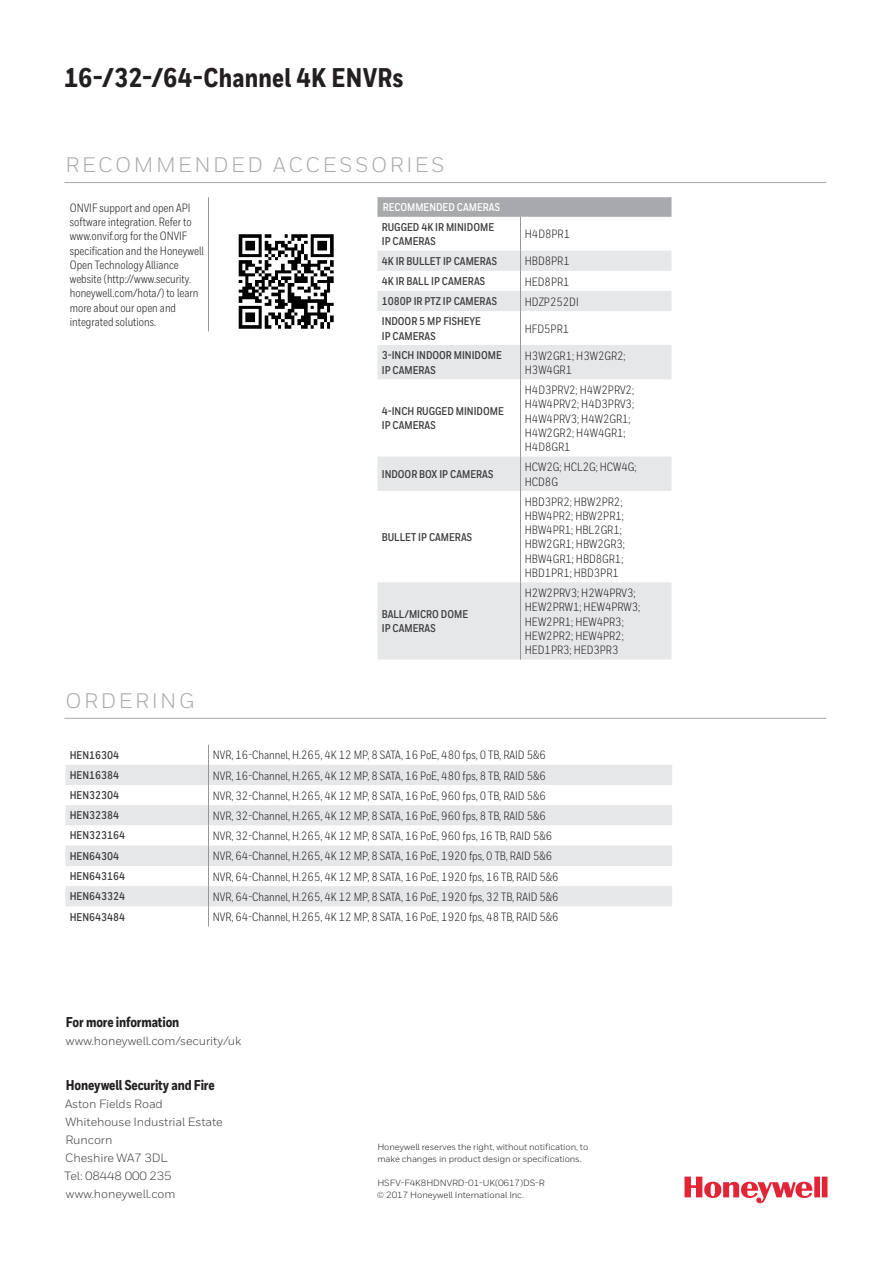
<style>
.page{position:relative;width:893px;height:1263px;background:#fff}
.page>*{position:absolute;margin:0;border:0;box-sizing:border-box;transform-origin:0 0}
.Datasheet__Specifica{font:800 27px "Honeywell Cond";letter-spacing:.01em;color:#231f20}
.Datasheet__Sidebar_H{font:21px "Honeywell Sans";letter-spacing:.12em;color:#a8a9ad}
.Cover__Address_Block{font:800 14.25px "Honeywell Cond";letter-spacing:-.01em;color:#231f20}
.Table__Body{font:12px/14.2px "Honeywell Cond";color:#231f20}
.Cover__Address_Block-2{font:12px "Honeywell Sans";letter-spacing:-.01em;color:#3e3e3f}
.Table__Body__Bold__A{font:700 11.25px/14.2px "Honeywell Cond";color:#3e3e3f}
.Table__Header__All_C{font:700 11.25px "Honeywell Cond";color:#fff}
.Cover__Copyright{font:9px/12px "Honeywell Sans";letter-spacing:-.01em;color:#231f20}
</style>
<div class="page">
<svg style="left:684px;top:1176px;width:143px;height:27px"></svg>
<hr style="left:208px;top:197px;width:1px;height:134px;background:#939598">
<svg style="left:377px;top:197px;width:294px;height:20px;background:#a9aaae"></svg>
<svg style="left:377px;top:251px;width:294px;height:408px"></svg>
<hr style="left:520px;top:217px;width:1px;height:34px;background:#939598">
<svg style="left:520px;top:251px;width:1px;height:60px"></svg>
<hr style="left:520px;top:311px;width:1px;height:34px;background:#939598">
<hr style="left:520px;top:345px;width:1px;height:34px;background:#939598">
<hr style="left:520px;top:379px;width:1px;height:77px;background:#939598">
<hr style="left:520px;top:456px;width:1px;height:35px;background:#939598">
<hr style="left:520px;top:491px;width:1px;height:91px;background:#939598">
<hr style="left:520px;top:582px;width:1px;height:77px;background:#939598">
<svg style="left:65px;top:765px;width:607px;height:141px;fill:#e6e7e9"></svg>
<svg style="left:208px;top:745px;width:1px;height:181px"></svg>
<img style="left:238px;top:234px;width:96px;height:95px">
<hr style="left:64px;top:718px;width:762px;height:1px;background:#a8a9ad">
<hr style="left:64px;top:182px;width:762px;height:1px;background:#a8a9ad">
<p class="Datasheet__Specifica" style="left:64px;top:61px;width:341px">16-/32-/64-Channel 4K ENVRs</p>
<p class="Datasheet__Sidebar_H" style="left:65px;top:152px;width:380px">RECOMMENDED ACCESSORIES</p>
<p class="Table__Body" style="left:70px;top:201px;width:136px">ONVIF support and open API software integration. Refer to www.onvif.org for the ONVIF specification and the Honeywell<br>Open Technology Alliance website (http://www.security. honeywell.com/hota/) to learn more about our open and integrated solutions.</p>
<p class="Table__Header__All_C" style="left:383px;top:201px;width:119px">RECOMMENDED CAMERAS</p>
<p class="Table__Body__Bold__A" style="left:382px;top:220px;width:114px">RUGGED 4K IR MINIDOME<br>IP CAMERAS</p>
<p class="Table__Body" style="left:525px;top:227px;width:47px">H4D8PR1</p>
<p class="Table__Body__Bold__A" style="left:382px;top:254px;width:117px">4K IR BULLET IP CAMERAS</p>
<p class="Table__Body" style="left:525px;top:254px;width:46px">HBD8PR1</p>
<p class="Table__Body__Bold__A" style="left:382px;top:274px;width:105px">4K IR BALL IP CAMERAS</p>
<p class="Table__Body" style="left:525px;top:274px;width:46px">HED8PR1</p>
<p class="Table__Body__Bold__A" style="left:382px;top:295px;width:117px">1080P IR PTZ IP CAMERAS</p>
<p class="Table__Body" style="left:525px;top:294px;width:55px">HDZP252DI</p>
<p class="Table__Body__Bold__A" style="left:382px;top:314px;width:101px">INDOOR 5 MP FISHEYE<br>IP CAMERAS</p>
<p class="Table__Body" style="left:525px;top:321px;width:46px">HFD5PR1</p>
<p class="Table__Body__Bold__A" style="left:382px;top:349px;width:122px">3-INCH INDOOR MINIDOME<br>IP CAMERAS</p>
<p class="Table__Body" style="left:525px;top:348px;width:102px">H3W2GR1; H3W2GR2;<br>H3W4GR1</p>
<p class="Table__Body__Bold__A" style="left:382px;top:404px;width:124px">4-INCH RUGGED MINIDOME<br>IP CAMERAS</p>
<p class="Table__Body" style="left:525px;top:383px;width:111px">H4D3PRV2; H4W2PRV2;<br>H4W4PRV2; H4D3PRV3;<br>H4W4PRV3; H4W2GR1;<br>H4W2GR2; H4W4GR1;<br>H4D8GR1</p>
<p class="Table__Body__Bold__A" style="left:382px;top:467px;width:113px">INDOOR BOX IP CAMERAS</p>
<p class="Table__Body" style="left:525px;top:460px;width:113px">HCW2G; HCL2G; HCW4G;<br>HCD8G</p>
<p class="Datasheet__Sidebar_H" style="left:65px;top:688px;width:130px">ORDERING</p>
<p class="Table__Body__Bold__A" style="left:382px;top:530px;width:92px">BULLET IP CAMERAS</p>
<p class="Table__Body__Bold__A" style="left:382px;top:607px;width:88px">BALL/MICRO DOME<br>IP CAMERAS</p>
<p class="Table__Body" style="left:525px;top:494px;width:102px">HBD3PR2; HBW2PR2;<br>HBW4PR2; HBW2PR1;<br>HBW4PR1; HBL2GR1;<br>HBW2GR1; HBW2GR3;<br>HBW4GR1; HBD8GR1;<br>HBD1PR1; HBD3PR1</p>
<p class="Table__Body" style="left:525px;top:586px;width:117px">H2W2PRV3; H2W4PRV3;<br>HEW2PRW1; HEW4PRW3;<br>HEW2PR1; HEW4PR3;<br>HEW2PR2; HEW4PR2;<br>HED1PR3; HED3PR3</p>
<p class="Table__Body__Bold__A" style="left:70px;top:748px;width:51px">HEN16304</p>
<p class="Table__Body" style="left:213px;top:748px;width:335px">NVR, 16-Channel, H.265, 4K 12 MP, 8 SATA, 16 PoE, 480 fps, 0 TB, RAID 5&amp;6</p>
<p class="Table__Body__Bold__A" style="left:70px;top:768px;width:51px">HEN16384</p>
<p class="Table__Body" style="left:213px;top:768px;width:335px">NVR, 16-Channel, H.265, 4K 12 MP, 8 SATA, 16 PoE, 480 fps, 8 TB, RAID 5&amp;6</p>
<p class="Table__Body__Bold__A" style="left:70px;top:788px;width:51px">HEN32304</p>
<p class="Table__Body" style="left:213px;top:788px;width:335px">NVR, 32-Channel, H.265, 4K 12 MP, 8 SATA, 16 PoE, 960 fps, 0 TB, RAID 5&amp;6</p>
<p class="Table__Body__Bold__A" style="left:70px;top:808px;width:51px">HEN32384</p>
<p class="Table__Body" style="left:213px;top:809px;width:335px">NVR, 32-Channel, H.265, 4K 12 MP, 8 SATA, 16 PoE, 960 fps, 8 TB, RAID 5&amp;6</p>
<p class="Table__Body__Bold__A" style="left:70px;top:829px;width:57px">HEN323164</p>
<p class="Table__Body" style="left:213px;top:829px;width:341px">NVR, 32-Channel, H.265, 4K 12 MP, 8 SATA, 16 PoE, 960 fps, 16 TB, RAID 5&amp;6</p>
<p class="Table__Body__Bold__A" style="left:70px;top:849px;width:51px">HEN64304</p>
<p class="Table__Body" style="left:213px;top:849px;width:341px">NVR, 64-Channel, H.265, 4K 12 MP, 8 SATA, 16 PoE, 1920 fps, 0 TB, RAID 5&amp;6</p>
<p class="Table__Body__Bold__A" style="left:70px;top:869px;width:57px">HEN643164</p>
<p class="Table__Body" style="left:213px;top:869px;width:347px">NVR, 64-Channel, H.265, 4K 12 MP, 8 SATA, 16 PoE, 1920 fps, 16 TB, RAID 5&amp;6</p>
<p class="Table__Body__Bold__A" style="left:70px;top:890px;width:57px">HEN643324</p>
<p class="Table__Body" style="left:213px;top:890px;width:347px">NVR, 64-Channel, H.265, 4K 12 MP, 8 SATA, 16 PoE, 1920 fps, 32 TB, RAID 5&amp;6</p>
<p class="Table__Body__Bold__A" style="left:70px;top:910px;width:57px">HEN643484</p>
<p class="Table__Body" style="left:213px;top:910px;width:347px">NVR, 64-Channel, H.265, 4K 12 MP, 8 SATA, 16 PoE, 1920 fps, 48 TB, RAID 5&amp;6</p>
<p class="Cover__Address_Block" style="left:66px;top:1013px;width:115px">For more information</p>
<p class="Cover__Address_Block-2" style="left:66px;top:1033px;width:177px">www.honeywell.com/security/uk</p>
<p class="Cover__Address_Block" style="left:66px;top:1076px;width:150px">Honeywell Security and Fire</p>
<p class="Cover__Address_Block-2" style="left:65px;top:1096px;width:99px">Aston Fields Road</p>
<p class="Cover__Address_Block-2" style="left:66px;top:1114px;width:159px">Whitehouse Industrial Estate</p>
<p class="Cover__Address_Block-2" style="left:65px;top:1132px;width:49px">Runcorn</p>
<p class="Cover__Address_Block-2" style="left:65px;top:1150px;width:104px">Cheshire WA7 3DL</p>
<p class="Cover__Address_Block-2" style="left:64px;top:1168px;width:109px">Tel: 08448 000 235</p>
<p class="Cover__Address_Block-2" style="left:66px;top:1186px;width:111px">www.honeywell.com</p>
<p class="Cover__Copyright" style="left:377px;top:1140px;width:212px">Honeywell reserves the right, without notification, to make changes in product design or specifications.</p>
<p class="Cover__Copyright" style="left:377px;top:1176px;width:169px">HSFV-F4K8HDNVRD-01-UK(0617)DS-R</p>
<p class="Cover__Copyright" style="left:377px;top:1188px;width:149px">© 2017 Honeywell International Inc.</p>
</div>
